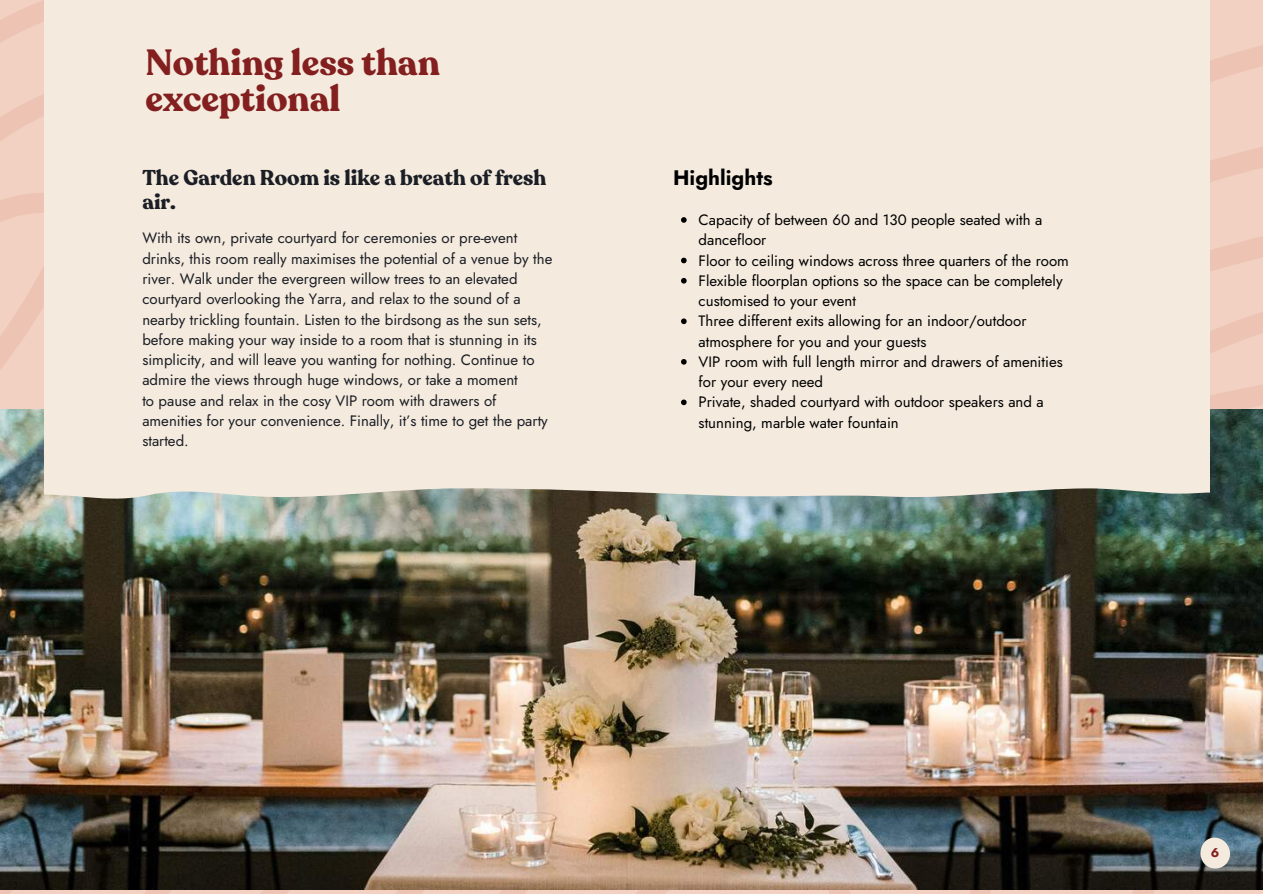
<style>
.page{position:relative;width:1263px;height:894px;background:#fff}
.page>*{position:absolute;margin:0;border:0;box-sizing:border-box;transform-origin:0 0}
.t1{font:700 36px/36px "Recoleta";color:#83201f}
.t2{font:700 21.15px/24.8px "Recoleta";color:#1b1e25}
.t3{font:700 21px "Jost";color:#000}
.t4{font:15px/20.2px "Jost";color:#1b1e25}
.t5{font:15px/20.2px "Jost";color:#000}
.t6{font:700 12.75px "Jost";color:#83201f}
</style>
<div class="page">
<svg style="left:1126px;top:0;width:137px;height:893px;background:#efcdbd"></svg>
<svg style="left:0;top:69px;width:45px;height:118px;background:#f1cfbf"></svg>
<svg style="left:0;top:187px;width:45px;height:222px;background:#f0cebe"></svg>
<img style="left:0;top:409px;width:1263px;height:480px">
<div style="left:45px;top:0;width:1164px;height:500px;background:#f4eade"></div>
<svg style="left:681px;top:217px;width:6px;height:6px"></svg>
<svg style="left:681px;top:257px;width:6px;height:6px"></svg>
<svg style="left:681px;top:278px;width:6px;height:5px"></svg>
<svg style="left:681px;top:318px;width:6px;height:6px"></svg>
<svg style="left:681px;top:359px;width:6px;height:5px"></svg>
<svg style="left:681px;top:399px;width:6px;height:6px"></svg>
<svg style="left:1200px;top:837px;width:31px;height:31px"></svg>
<h1 class="t1" style="left:146px;top:46px;width:296px">Nothing less than exceptional</h1>
<h2 class="t2" style="left:142px;top:165px;width:405px">The Garden Room is like a breath of fresh air.</h2>
<p class="t4" style="left:142px;top:228px;width:411px">With its own, private courtyard for ceremonies or pre-event drinks, this room really maximises the potential of a venue by the river. Walk under the evergreen willow trees to an elevated courtyard overlooking the Yarra, and relax to the sound of a nearby trickling fountain. Listen to the birdsong as the sun sets, before making your way inside to a room that is stunning in its simplicity, and will leave you wanting for nothing. Continue to admire the views through huge windows, or take a moment<br>to pause and relax in the cosy VIP room with drawers of amenities for your convenience. Finally, it’s time to get the party started.</p>
<h3 class="t3" style="left:673px;top:162px;width:101px">Highlights</h3>
<p class="t5" style="left:699px;top:210px;width:372px">Capacity of between 60 and 130 people seated with a dancefloor<br>Floor to ceiling windows across three quarters of the room Flexible floorplan options so the space can be completely customised to your event<br>Three different exits allowing for an indoor/outdoor atmosphere for you and your guests<br>VIP room with full length mirror and drawers of amenities for your every need<br>Private, shaded courtyard with outdoor speakers and a stunning, marble water fountain</p>
<p class="t6" style="left:1211px;top:843px;width:10px">6</p>
</div>
